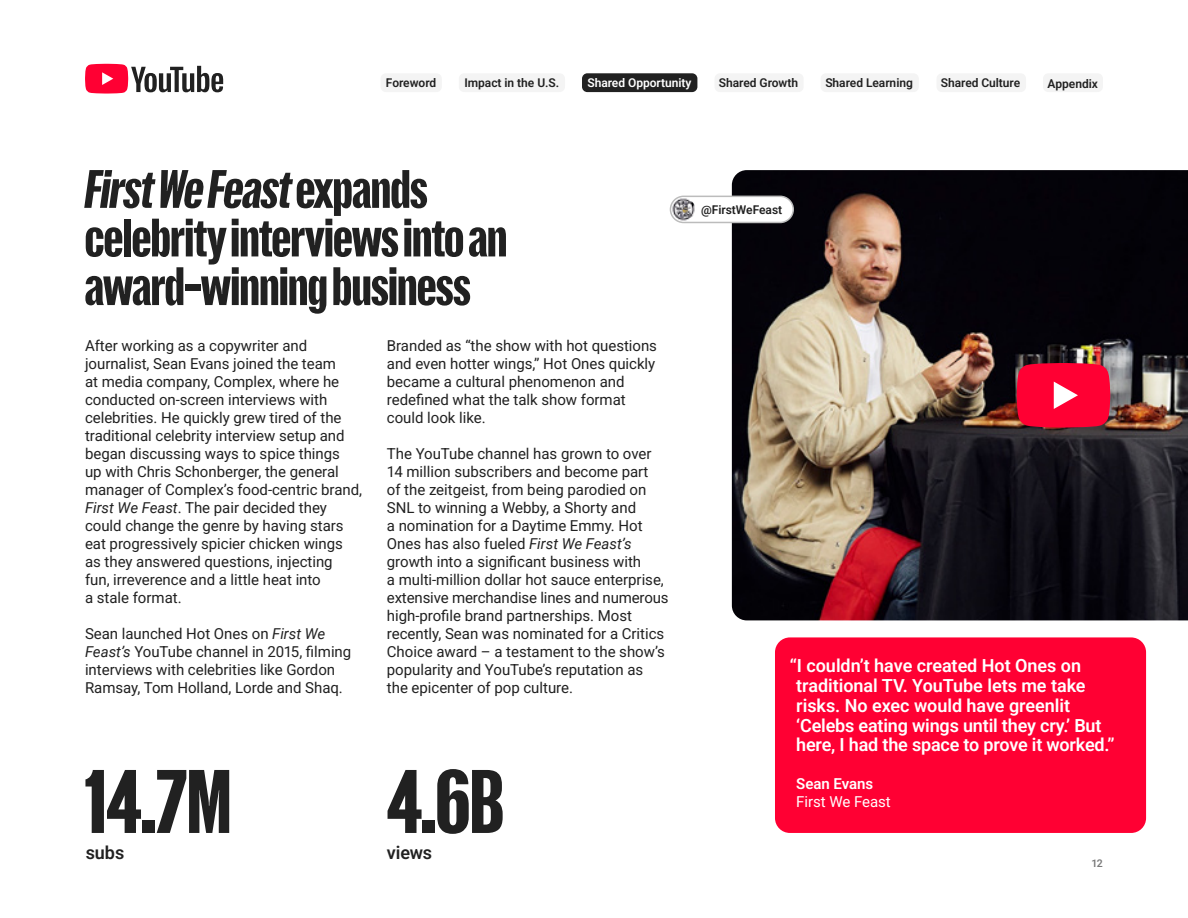
<style>
.page{position:relative;width:1188px;height:918px;background:#fff}
.page>*{position:absolute;margin:0;border:0;box-sizing:border-box;transform-origin:0 0}
.t1{font:800 90px "You Tube Display";color:#212121}
.t2{font:800 54px/48.6px "You Tube Display";color:#212121}
.t3{font:18px/19.8px "Roboto";letter-spacing:-.01em;color:#fff}
.t4{font:18px "Roboto";letter-spacing:-.005em;color:#212121}
.t5{font:15px/18px "Roboto";color:#212121}
.t6{font:15px/18px "Roboto";color:#fff}
.t7{font:12px "Roboto";color:#212121}
.t8{font:12px "Roboto";color:#fff}
.t9{font:10.5px "Roboto";color:#7a7a7a}
.s1{font-style:italic}
</style>
<div class="page">
<img style="left:732px;top:170px;width:456px;height:450px">
<div style="left:775px;top:637px;width:371px;height:196px;background:#f03;border-radius:15px"></div>
<div style="left:670px;top:196px;width:123px;height:26px;background:#fff;border-radius:13px"></div>
<div style="left:670px;top:196px;width:124px;height:27px;border:2px solid #bcbcbc;border-radius:13px"></div>
<img style="left:672px;top:198px;width:23px;height:23px;border-radius:12px">
<div style="left:381px;top:73px;width:61px;height:19px;background:#f4f4f4;border-radius:5px"></div>
<div style="left:459px;top:73px;width:106px;height:19px;background:#f4f4f4;border-radius:5px"></div>
<div style="left:821px;top:73px;width:98px;height:19px;background:#f4f4f4;border-radius:5px"></div>
<div style="left:937px;top:73px;width:89px;height:19px;background:#f4f4f4;border-radius:5px"></div>
<div style="left:1043px;top:73px;width:60px;height:19px;background:#f4f4f4;border-radius:5px"></div>
<div style="left:715px;top:73px;width:89px;height:19px;background:#f4f4f4;border-radius:5px"></div>
<svg style="left:85px;top:64px;width:138px;height:30px"></svg>
<div style="left:582px;top:73px;width:115px;height:19px;background:#212121;border-radius:5px"></div>
<svg style="left:1017px;top:363px;width:93px;height:65px;background:#f5133f"></svg>
<p class="t7" style="left:386px;top:75px;width:52px">Foreword</p>
<p class="t7" style="left:464px;top:74px;width:96px">Impact in the U.S.</p>
<p class="t7" style="left:719px;top:74px;width:81px">Shared Growth</p>
<p class="t7" style="left:825px;top:74px;width:89px">Shared Learning</p>
<p class="t7" style="left:941px;top:74px;width:81px">Shared Culture</p>
<p class="t7" style="left:1048px;top:75px;width:52px">Appendix</p>
<p class="t8" style="left:587px;top:74px;width:106px">Shared Opportunity</p>
<h2 class="t2" style="left:85px;top:164px;width:423px"><span class="s1">First We Feast</span> expands celebrity interviews into an award-winning business</h2>
<p class="t5" style="left:85px;top:336px;width:279px">After working as a copywriter and journalist, Sean Evans joined the team<br>at media company, Complex, where he conducted on-screen interviews with celebrities. He quickly grew tired of the traditional celebrity interview setup and began discussing ways to spice things<br>up with Chris Schonberger, the general manager of Complex’s food-centric brand, <span class="s1">First We Feast</span>. The pair decided they could change the genre by having stars eat progressively spicier chicken wings as they answered questions, injecting<br>fun, irreverence and a little heat into<br>a stale format.</p>
<p class="t5" style="left:85px;top:624px;width:268px">Sean launched Hot Ones on <span class="s1">First We Feast’s</span> YouTube channel in 2015, filming interviews with celebrities like Gordon Ramsay, Tom Holland, Lorde and Shaq.</p>
<p class="t5" style="left:387px;top:336px;width:272px">Branded as “the show with hot questions and even hotter wings,” Hot Ones quickly became a cultural phenomenon and redefined what the talk show format could look like.</p>
<p class="t5" style="left:387px;top:444px;width:283px">The YouTube channel has grown to over 14 million subscribers and become part<br>of the zeitgeist, from being parodied on SNL to winning a Webby, a Shorty and<br>a nomination for a Daytime Emmy. Hot Ones has also fueled <span class="s1">First We Feast’s </span>growth into a significant business with<br>a multi-million dollar hot sauce enterprise, extensive merchandise lines and numerous high-profile brand partnerships. Most recently, Sean was nominated for a Critics Choice award – a testament to the show’s popularity and YouTube’s reputation as<br>the epicenter of pop culture.</p>
<h1 class="t1" style="left:85px;top:745px;width:148px">14.7M</h1>
<h1 class="t1" style="left:387px;top:745px;width:118px">4.6B</h1>
<p class="t4" style="left:86px;top:840px;width:40px">subs</p>
<p class="t4" style="left:387px;top:840px;width:47px">views</p>
<p class="t7" style="left:701px;top:201px;width:83px">@FirstWeFeast</p>
<p class="t3" style="left:796px;top:655px;width:320px;text-indent:-6px">“I couldn’t have created Hot Ones on traditional TV. YouTube lets me take risks. No exec would have greenlit ‘Celebs eating wings until they cry.’ But here, I had the space to prove it worked.”</p>
<p class="t6" style="left:796px;top:774px;width:96px">Sean Evans<br>First We Feast</p>
<p class="t9" style="left:1091px;top:856px;width:13px">12</p>
</div>
